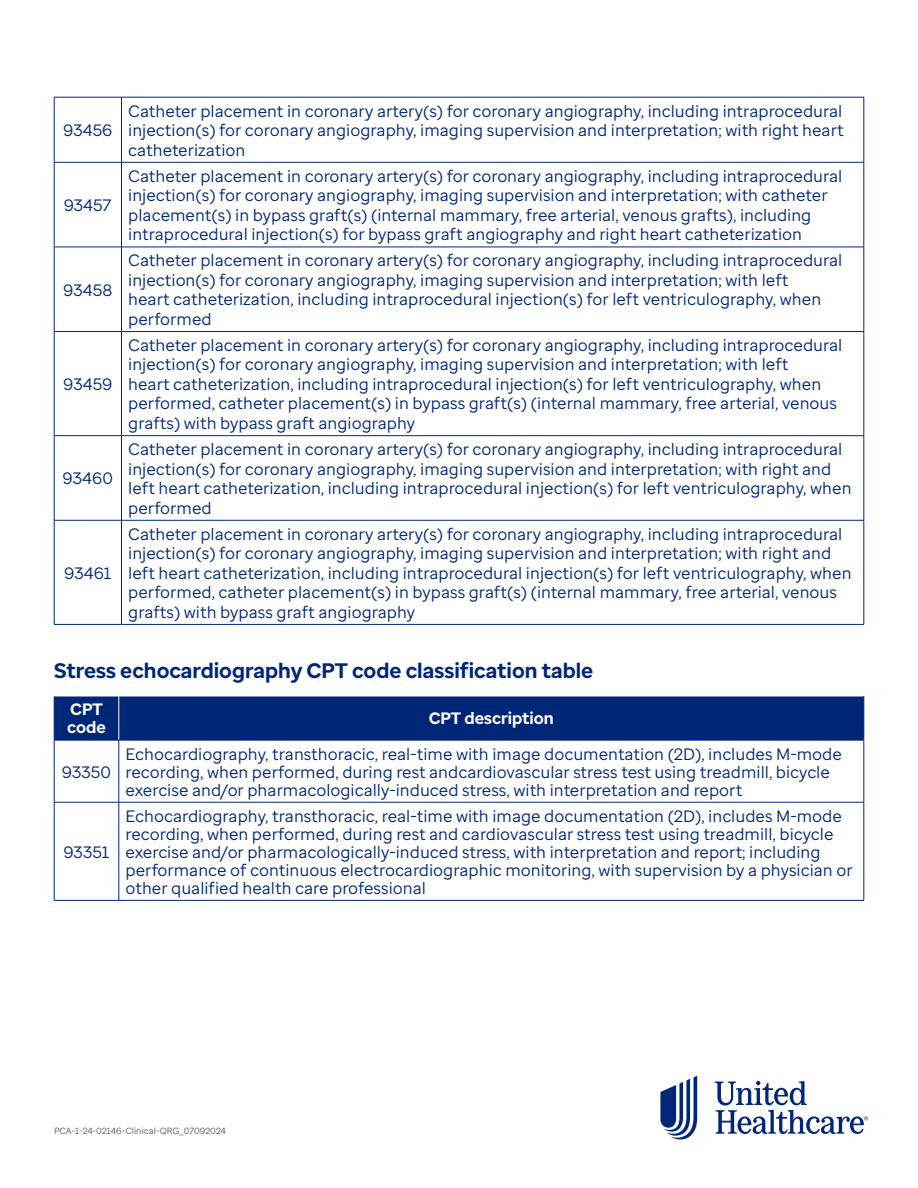
<style>
.page{position:relative;width:918px;height:1188px;background:#fff}
.page>*{position:absolute;margin:0;border:0;box-sizing:border-box;transform-origin:0 0}
.t1{font:700 21px "Enterprise Sans";color:#002677}
.t2{font:16.5px/19.5px "Enterprise Sans";color:#002677}
.t3{font:700 16.5px/18px "Enterprise Sans";color:#fff}
.t4{font:9px "Enterprise Sans";color:#5a5a5a}
</style>
<div class="page">
<svg style="left:660px;top:1076px;width:37px;height:64px"></svg>
<svg style="left:715px;top:1081px;width:153px;height:53px"></svg>
<svg style="left:55px;top:163px;width:809px;height:461px"></svg>
<hr style="left:54px;top:97px;width:68px;height:1px;background:#002677">
<hr style="left:54px;top:97px;width:1px;height:65px;background:#002677">
<hr style="left:122px;top:97px;width:742px;height:1px;background:#002677">
<hr style="left:121px;top:97px;width:1px;height:65px;background:#002677">
<hr style="left:864px;top:97px;width:1px;height:65px;background:#002677">
<hr style="left:54px;top:162px;width:68px;height:1px;background:#002677">
<hr style="left:54px;top:162px;width:1px;height:85px;background:#002677">
<hr style="left:122px;top:162px;width:742px;height:1px;background:#002677">
<hr style="left:121px;top:162px;width:1px;height:85px;background:#002677">
<hr style="left:864px;top:162px;width:1px;height:85px;background:#002677">
<hr style="left:54px;top:247px;width:68px;height:1px;background:#002677">
<hr style="left:54px;top:247px;width:1px;height:84px;background:#002677">
<hr style="left:122px;top:247px;width:742px;height:1px;background:#002677">
<hr style="left:121px;top:247px;width:1px;height:84px;background:#002677">
<hr style="left:864px;top:247px;width:1px;height:84px;background:#002677">
<hr style="left:54px;top:331px;width:68px;height:1px;background:#002677">
<hr style="left:54px;top:332px;width:1px;height:103px;background:#002677">
<hr style="left:122px;top:331px;width:742px;height:1px;background:#002677">
<hr style="left:121px;top:332px;width:1px;height:103px;background:#002677">
<hr style="left:864px;top:332px;width:1px;height:103px;background:#002677">
<hr style="left:54px;top:435px;width:68px;height:1px;background:#002677">
<hr style="left:54px;top:436px;width:1px;height:84px;background:#002677">
<hr style="left:122px;top:435px;width:742px;height:1px;background:#002677">
<hr style="left:121px;top:436px;width:1px;height:84px;background:#002677">
<hr style="left:864px;top:436px;width:1px;height:84px;background:#002677">
<hr style="left:54px;top:520px;width:68px;height:1px;background:#002677">
<hr style="left:54px;top:520px;width:1px;height:104px;background:#002677">
<hr style="left:122px;top:520px;width:742px;height:1px;background:#002677">
<hr style="left:121px;top:520px;width:1px;height:104px;background:#002677">
<hr style="left:864px;top:520px;width:1px;height:104px;background:#002677">
<hr style="left:54px;top:624px;width:68px;height:1px;background:#002677">
<hr style="left:122px;top:624px;width:742px;height:1px;background:#002677">
<div style="left:55px;top:697px;width:809px;height:43px;background:#002677"></div>
<svg style="left:55px;top:803px;width:809px;height:97px"></svg>
<hr style="left:54px;top:740px;width:1px;height:62px;background:#002677">
<hr style="left:119px;top:740px;width:1px;height:62px;background:#002677">
<hr style="left:864px;top:740px;width:1px;height:62px;background:#002677">
<hr style="left:54px;top:802px;width:65px;height:1px;background:#002677">
<hr style="left:54px;top:802px;width:1px;height:98px;background:#002677">
<hr style="left:119px;top:802px;width:745px;height:1px;background:#002677">
<hr style="left:119px;top:802px;width:1px;height:98px;background:#002677">
<hr style="left:864px;top:802px;width:1px;height:98px;background:#002677">
<hr style="left:54px;top:900px;width:65px;height:1px;background:#002677">
<hr style="left:119px;top:900px;width:745px;height:1px;background:#002677">
<hr style="left:119px;top:696px;width:1px;height:44px;background:#fff">
<hr style="left:54px;top:696px;width:1px;height:44px;background:#002677">
<hr style="left:864px;top:696px;width:1px;height:44px;background:#002677">
<hr style="left:54px;top:740px;width:65px;height:1px;background:#002677">
<hr style="left:119px;top:740px;width:745px;height:1px;background:#002677">
<p class="t2" style="left:63px;top:120px;width:51px">93456</p>
<p class="t2" style="left:64px;top:195px;width:50px">93457</p>
<p class="t2" style="left:63px;top:280px;width:51px">93458</p>
<p class="t2" style="left:63px;top:374px;width:51px">93459</p>
<p class="t2" style="left:63px;top:469px;width:52px">93460</p>
<p class="t2" style="left:64px;top:563px;width:49px">93461</p>
<p class="t2" style="left:128px;top:101px;width:717px;text-align:justify">Catheter placement in coronary artery(s) for coronary angiography, including intraprocedural injection(s) for coronary angiography, imaging supervision and interpretation; with right heart catheterization</p>
<p class="t2" style="left:128px;top:166px;width:716px">Catheter placement in coronary artery(s) for coronary angiography, including intraprocedural injection(s) for coronary angiography, imaging supervision and interpretation; with catheter placement(s) in bypass graft(s) (internal mammary, free arterial, venous grafts), including intraprocedural injection(s) for bypass graft angiography and right heart catheterization</p>
<p class="t2" style="left:128px;top:251px;width:716px">Catheter placement in coronary artery(s) for coronary angiography, including intraprocedural injection(s) for coronary angiography, imaging supervision and interpretation; with left<br>heart catheterization, including intraprocedural injection(s) for left ventriculography, when performed</p>
<p class="t2" style="left:128px;top:335px;width:716px">Catheter placement in coronary artery(s) for coronary angiography, including intraprocedural injection(s) for coronary angiography, imaging supervision and interpretation; with left<br>heart catheterization, including intraprocedural injection(s) for left ventriculography, when performed, catheter placement(s) in bypass graft(s) (internal mammary, free arterial, venous grafts) with bypass graft angiography</p>
<p class="t2" style="left:128px;top:439px;width:725px">Catheter placement in coronary artery(s) for coronary angiography, including intraprocedural injection(s) for coronary angiography, imaging supervision and interpretation; with right and left heart catheterization, including intraprocedural injection(s) for left ventriculography, when performed</p>
<p class="t2" style="left:128px;top:524px;width:725px">Catheter placement in coronary artery(s) for coronary angiography, including intraprocedural injection(s) for coronary angiography, imaging supervision and interpretation; with right and left heart catheterization, including intraprocedural injection(s) for left ventriculography, when performed, catheter placement(s) in bypass graft(s) (internal mammary, free arterial, venous grafts) with bypass graft angiography</p>
<p class="t1" style="left:54px;top:657px;width:541px">Stress echocardiography CPT code classification table</p>
<p class="t3" style="left:67px;top:701px;width:40px">CPT code</p>
<p class="t3" style="left:429px;top:710px;width:127px">CPT description</p>
<p class="t2" style="left:62px;top:762px;width:51px">93350</p>
<p class="t2" style="left:126px;top:745px;width:718px;line-height:18px">Echocardiography, transthoracic, real-time with image documentation (2D), includes M-mode recording, when performed, during rest andcardiovascular stress test using treadmill, bicycle exercise and/or pharmacologically-induced stress, with interpretation and report</p>
<p class="t2" style="left:63px;top:842px;width:48px">93351</p>
<p class="t2" style="left:126px;top:807px;width:729px;line-height:18px">Echocardiography, transthoracic, real-time with image documentation (2D), includes M-mode recording, when performed, during rest and cardiovascular stress test using treadmill, bicycle exercise and/or pharmacologically-induced stress, with interpretation and report; including performance of continuous electrocardiographic monitoring, with supervision by a physician or other qualified health care professional</p>
<p class="t4" style="left:54px;top:1125px;width:174px">PCA-1-24-02146-Clinical-QRG_07092024</p>
</div>
